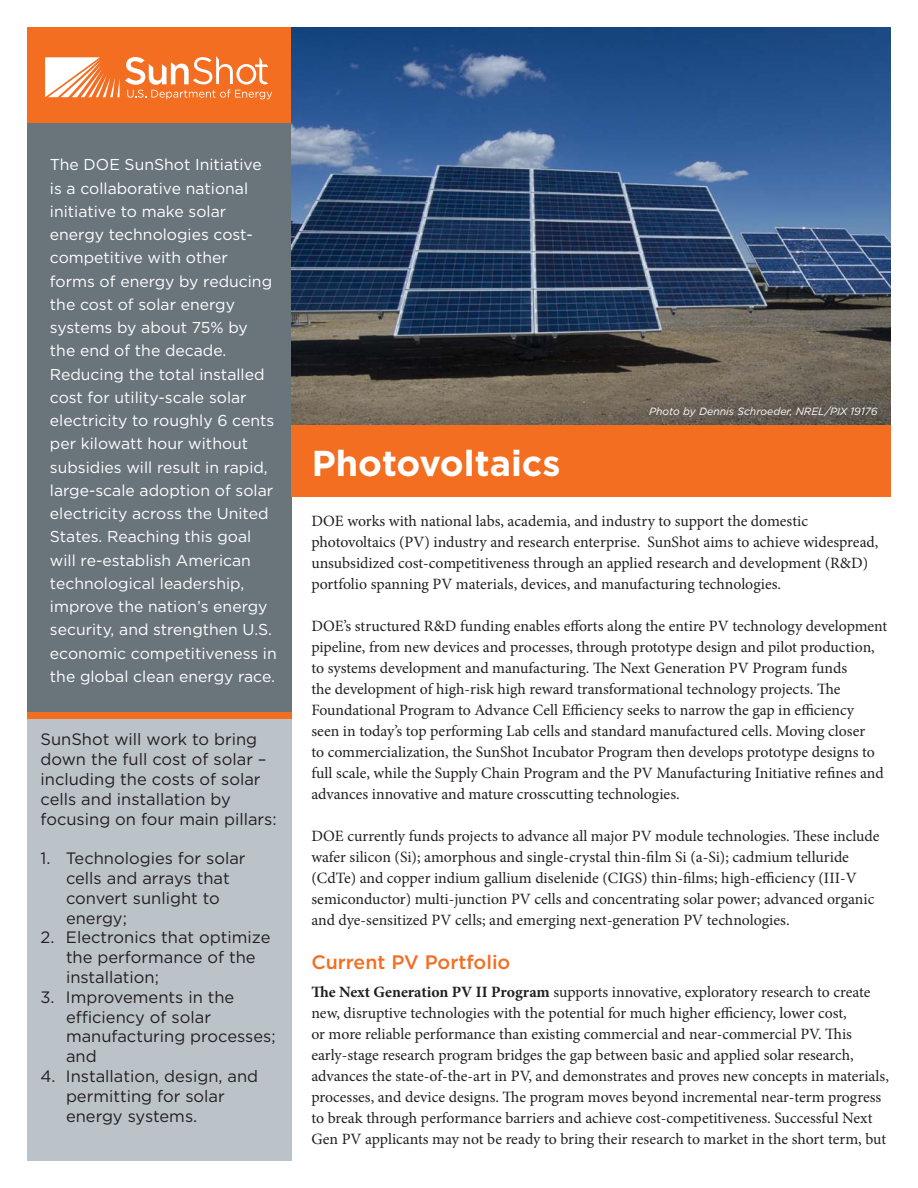
<style>
.page{position:relative;width:918px;height:1188px;background:#fff}
.page>*{position:absolute;margin:0;border:0;box-sizing:border-box;transform-origin:0 0}
.t1{font:700 36px "Gotham";color:#fff}
.t2{font:500 19.5px "Gotham";color:#f36e21}
.t3{font:16.5px/19.8px "Gotham";color:#231f20}
.t4{font:15.75px/21px "Minion Pro";color:#231f20}
.t5{font:15.75px/23.2px "Gotham";color:#fff}
.t6{font:italic 10.5px "Gotham";color:#fff}
.s1{font-weight:700}
</style>
<div class="page">
<div style="left:27px;top:719px;width:265px;height:442px;background:#bcc3c8"></div>
<div style="left:27px;top:27px;width:265px;height:96px;background:#f36e21"></div>
<svg style="left:45px;top:56px;width:227px;height:43px"></svg>
<div style="left:27px;top:123px;width:265px;height:592px;background:#6a747b"></div>
<div style="left:27px;top:712px;width:265px;height:7px;background:#f36e21"></div>
<img style="left:292px;top:27px;width:599px;height:399px">
<div style="left:292px;top:426px;width:599px;height:71px;background:#f36e21"></div>
<p class="t5" style="left:50px;top:153px;width:228px">The DOE SunShot Initiative is a collaborative national initiative to make solar energy technologies cost&shy;competitive with other<br>forms of energy by reducing the cost of solar energy systems by about 75% by the end of the decade.<br>Reducing the total installed cost for utility-scale solar electricity to roughly 6 cents per kilowatt hour without subsidies will result in rapid, large-scale adoption of solar electricity across the United<br>States. Reaching this goal will re-establish American technological leadership, improve the nation’s energy security, and strengthen U.S. economic competitiveness in the global clean energy race.</p>
<p class="t3" style="left:40px;top:729px;width:238px">SunShot will work to bring down the full cost of solar – including the costs of solar cells and installation by focusing on four main pillars:</p>
<p class="t3" style="left:66px;top:848px;width:181px;text-indent:-26px">1. Technologies for solar cells and arrays that convert sunlight to energy;</p>
<p class="t3" style="left:66px;top:927px;width:206px;text-indent:-26px">2. Electronics that optimize the performance of the installation;</p>
<p class="t3" style="left:66px;top:987px;width:211px;text-indent:-26px">3. Improvements in the efficiency of solar manufacturing processes; and</p>
<p class="t3" style="left:66px;top:1066px;width:194px;text-indent:-26px">4. Installation, design, and permitting for solar energy systems.</p>
<p class="t6" style="left:649px;top:404px;width:230px">Photo by Dennis Schroeder, NREL/PIX 19176</p>
<p class="t1" style="left:312px;top:439px;width:250px">Photovoltaics</p>
<p class="t4" style="left:311px;top:510px;width:569px">DOE works with national labs, academia, and industry to support the domestic photovoltaics (PV) industry and research enterprise. SunShot aims to achieve widespread, unsubsidized cost-competitiveness through an applied research and development (R&amp;D) portfolio spanning PV materials, devices, and manufacturing technologies.</p>
<p class="t4" style="left:311px;top:615px;width:578px">DOE’s structured R&amp;D funding enables efforts along the entire PV technology development pipeline, from new devices and processes, through prototype design and pilot production, to systems development and manufacturing. The Next Generation PV Program funds<br>the development of high-risk high reward transformational technology projects. The Foundational Program to Advance Cell Efficiency seeks to narrow the gap in efficiency<br>seen in today’s top performing Lab cells and standard manufactured cells. Moving closer<br>to commercialization, the SunShot Incubator Program then develops prototype designs to full scale, while the Supply Chain Program and the PV Manufacturing Initiative refines and advances innovative and mature crosscutting technologies.</p>
<p class="t4" style="left:311px;top:825px;width:570px">DOE currently funds projects to advance all major PV module technologies. These include wafer silicon (Si); amorphous and single-crystal thin-film Si (a-Si); cadmium telluride (CdTe) and copper indium gallium diselenide (CIGS) thin-films; high-efficiency (III-V semiconductor) multi-junction PV cells and concentrating solar power; advanced organic and dye-sensitized PV cells; and emerging next-generation PV technologies.</p>
<p class="t2" style="left:311px;top:949px;width:200px">Current PV Portfolio</p>
<p class="t4" style="left:311px;top:981px;width:579px"><span class="s1">The Next Generation PV II Program</span> supports innovative, exploratory research to create new, disruptive technologies with the potential for much higher efficiency, lower cost,<br>or more reliable performance than existing commercial and near-commercial PV. This early-stage research program bridges the gap between basic and applied solar research, advances the state-of-the-art in PV, and demonstrates and proves new concepts in materials, processes, and device designs. The program moves beyond incremental near-term progress to break through performance barriers and achieve cost-competitiveness. Successful Next Gen PV applicants may not be ready to bring their research to market in the short term, but</p>
</div>
